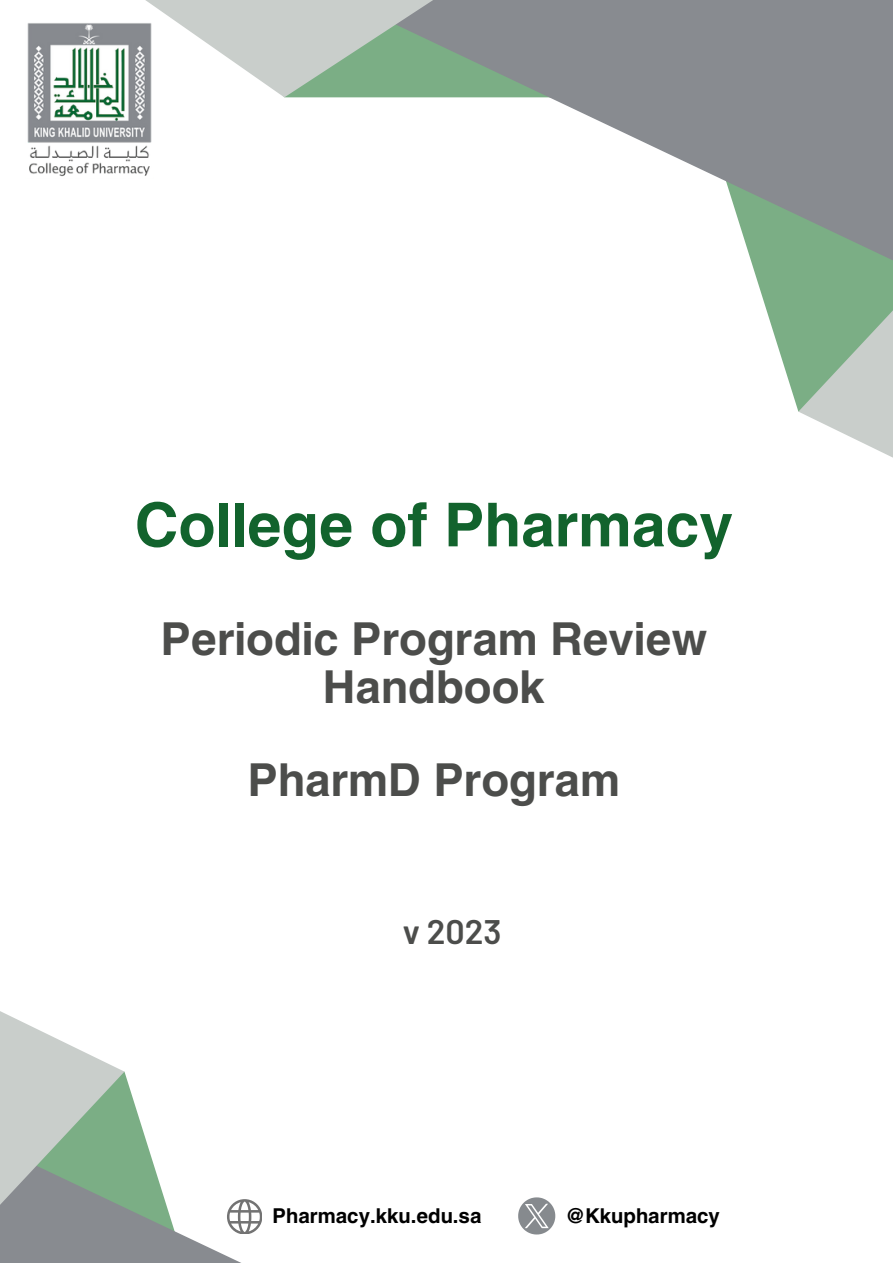
<style>
.page{position:relative;width:893px;height:1264px;background:#fff}
.page>*{position:absolute;margin:0;border:0;box-sizing:border-box;transform-origin:0 0}
.t1{font:700 60px "Helios";color:#12632d}
.t2{font:700 45px/47.2px "Helios";color:#4c4d4b;text-align:center}
.t3{font:600 34.05px "Barlow";color:#4c4d4b}
.t4{font:700 20.25px "Helios";color:#000}
</style>
<div class="page">
<svg style="left:284px;top:0;width:514px;height:410px"></svg>
<svg style="left:798px;top:0;width:94px;height:457px;background:#94a49b"></svg>
<svg style="left:145px;top:0;width:348px;height:97px"></svg>
<svg style="left:200px;top:1233px;width:52px;height:29px"></svg>
<svg style="left:0;top:1011px;width:200px;height:251px"></svg>
<img style="left:27px;top:22px;width:126px;height:155px">
<svg style="left:227px;top:1199px;width:35px;height:34px"></svg>
<svg style="left:518px;top:1197px;width:37px;height:37px"></svg>
<p class="t1" style="left:135px;top:486px;width:600px">College of Pharmacy</p>
<p class="t2" style="left:161px;top:615px;width:548px">Periodic Program Review<br>Handbook</p>
<p class="t2" style="left:248px;top:755px;width:373px">PharmD Program</p>
<p class="t3" style="left:403px;top:909px;width:100px">v 2023</p>
<p class="t4" style="left:272px;top:1202px;width:210px">Pharmacy.kku.edu.sa</p>
<p class="t4" style="left:565px;top:1202px;width:156px">@Kkupharmacy</p>
</div>
